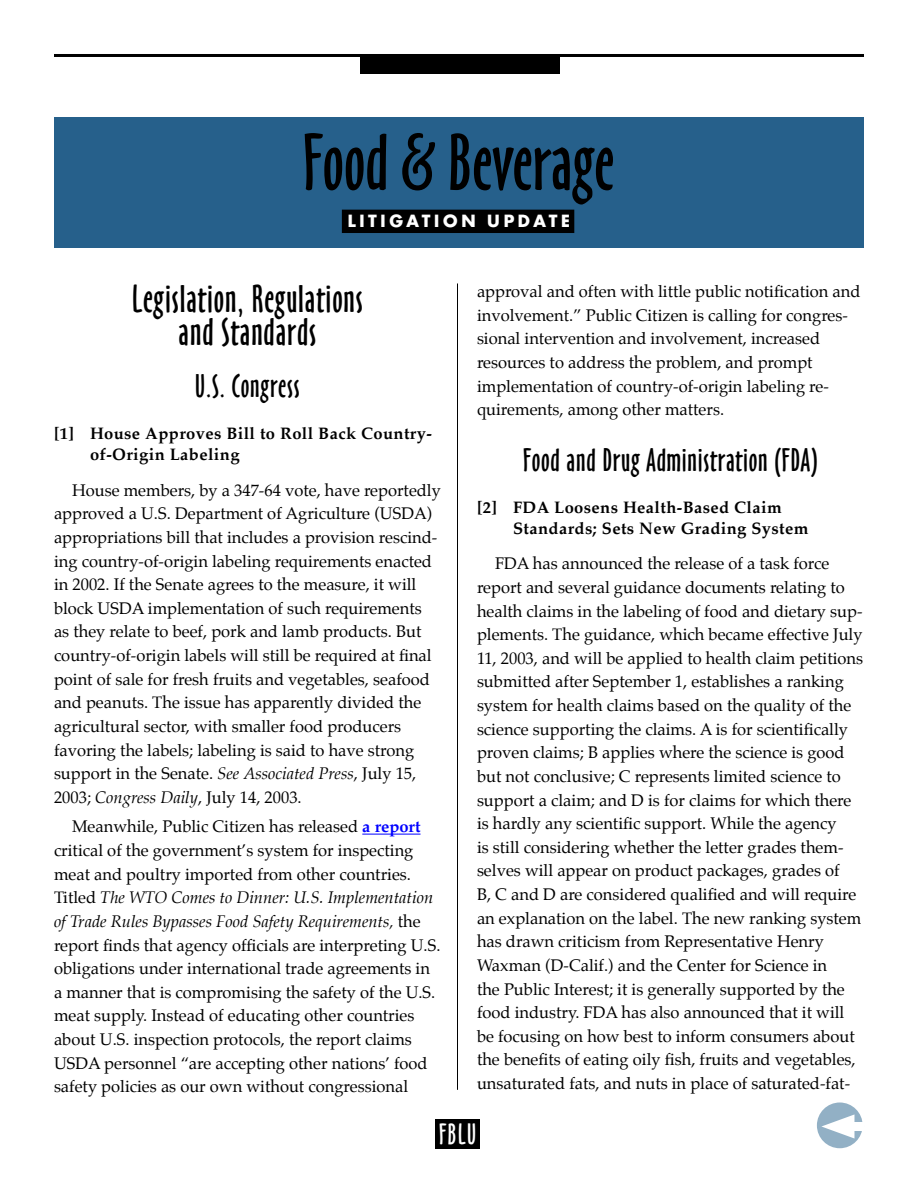
<style>
.page{position:relative;width:918px;height:1188px;background:#fff}
.page>*{position:absolute;margin:0;border:0;box-sizing:border-box;transform-origin:0 0}
.t1{font:74.1px "Oz Handicraft BT";color:#000}
.Section_Head{font:36px/33px "Oz Handicraft BT";letter-spacing:.025em;color:#000;text-align:center}
.Subheads{font:30px "Oz Handicraft BT";letter-spacing:.025em;color:#000}
.t2{font:27px "Oz Handicraft BT";color:#fff}
.t3{font:700 18.45px "Futura T";letter-spacing:.17em;color:#fff}
.Body_Copy{font:16.5px/23.7px "Palatino";color:#000}
.Sub_Sub{font:700 16.5px/21px "Palatino";letter-spacing:.025em;color:#000}
.s1{font-style:italic}
.s2{font-weight:700;color:#00f}
</style>
<div class="page">
<div style="left:54px;top:117px;width:810px;height:131px;background:#26608b"></div>
<hr style="left:362px;top:834px;width:59px;height:1px;background:#00f">
<div style="left:360px;top:54px;width:200px;height:20px;background:#000"></div>
<div style="left:342px;top:210px;width:232px;height:23px;background:#000"></div>
<hr style="left:54px;top:54px;width:810px;height:3px;background:#000">
<hr style="left:457px;top:283px;width:1px;height:807px;background:#000">
<div style="left:435px;top:1119px;width:45px;height:29px;background:#000"></div>
<div style="left:817px;top:1102px;width:46px;height:46px;background:#92b0c5;border-radius:50%"></div>
<div style="left:841px;top:1122px;width:23px;height:9px;background:#fff"></div>
<svg style="left:821px;top:1114px;width:33px;height:25px"></svg>
<p class="t1" style="left:303px;top:120px;width:313px">Food &amp; Beverage</p>
<p class="t3" style="left:347px;top:209px;width:224px">LITIGATION UPDATE</p>
<p class="Section_Head" style="left:132px;top:282px;width:233px">Legislation, Regulations and Standards</p>
<p class="Subheads" style="left:195px;top:369px;width:106px">U.S. Congress</p>
<p class="Sub_Sub" style="left:90px;top:424px;width:343px;text-indent:-36px">[1] House Approves Bill to Roll Back Country&shy;of-Origin Labeling</p>
<p class="Body_Copy" style="left:54px;top:480px;width:388px;text-indent:18px">House members, by a 347-64 vote, have reportedly approved a U.S. Department of Agriculture (USDA) appropriations bill that includes a provision rescind&shy;ing country-of-origin labeling requirements enacted in 2002. If the Senate agrees to the measure, it will block USDA implementation of such requirements as they relate to beef, pork and lamb products. But country-of-origin labels will still be required at final point of sale for fresh fruits and vegetables, seafood and peanuts. The issue has apparently divided the agricultural sector, with smaller food producers favoring the labels; labeling is said to have strong support in the Senate. <span class="s1">See Associated Press</span>, July 15, 2003; <span class="s1">Congress Daily</span>, July 14, 2003.</p>
<p class="Body_Copy" style="left:54px;top:816px;width:388px;text-indent:18px">Meanwhile, Public Citizen has released <span class="s2">a report </span>critical of the government’s system for inspecting meat and poultry imported from other countries.<br>Titled <span class="s1">The WTO Comes to Dinner: U.S. Implementation of Trade Rules Bypasses Food Safety Requirements,</span> the report finds that agency officials are interpreting U.S. obligations under international trade agreements in a manner that is compromising the safety of the U.S. meat supply. Instead of educating other countries about U.S. inspection protocols, the report claims USDA personnel “are accepting other nations’ food safety policies as our own without congressional</p>
<p class="Body_Copy" style="left:477px;top:281px;width:385px">approval and often with little public notification and involvement.” Public Citizen is calling for congres&shy;sional intervention and involvement, increased resources to address the problem, and prompt implementation of country-of-origin labeling re&shy;quirements, among other matters.</p>
<p class="Subheads" style="left:523px;top:442px;width:296px">Food and Drug Administration (FDA)</p>
<p class="Sub_Sub" style="left:513px;top:498px;width:297px;text-indent:-36px">[2] FDA Loosens Health-Based Claim<br>Standards; Sets New Grading System</p>
<p class="Body_Copy" style="left:477px;top:553px;width:388px;text-indent:18px">FDA has announced the release of a task force report and several guidance documents relating to health claims in the labeling of food and dietary sup&shy;plements. The guidance, which became effective July 11, 2003, and will be applied to health claim petitions submitted after September 1, establishes a ranking system for health claims based on the quality of the science supporting the claims. A is for scientifically proven claims; B applies where the science is good but not conclusive; C represents limited science to support a claim; and D is for claims for which there is hardly any scientific support. While the agency<br>is still considering whether the letter grades them&shy;selves will appear on product packages, grades of<br>B, C and D are considered qualified and will require an explanation on the label. The new ranking system has drawn criticism from Representative Henry Waxman (D-Calif.) and the Center for Science in<br>the Public Interest; it is generally supported by the food industry. FDA has also announced that it will be focusing on how best to inform consumers about the benefits of eating oily fish, fruits and vegetables, unsaturated fats, and nuts in place of saturated-fat-</p>
<p class="t2" style="left:439px;top:1119px;width:39px">FBLU</p>
</div>
